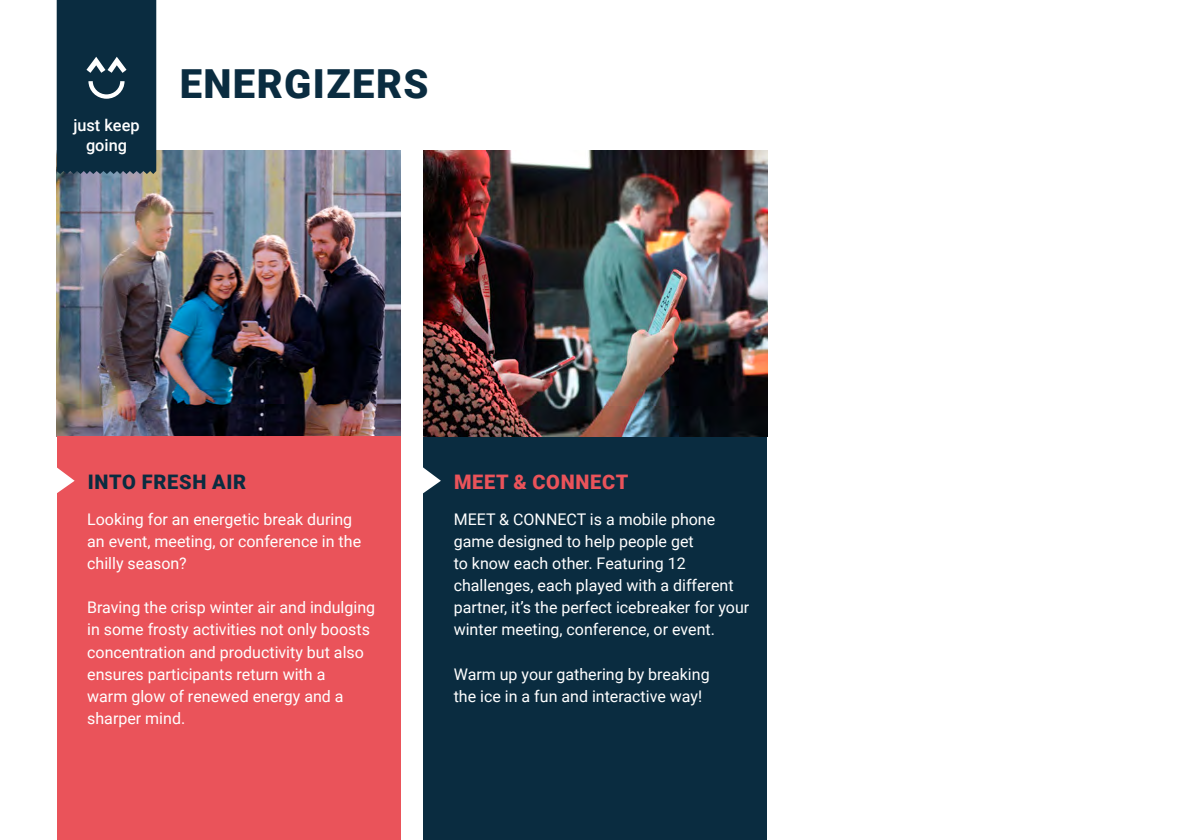
<style>
.page{position:relative;width:1191px;height:840px;background:#fff}
.page>*{position:absolute;margin:0;border:0;box-sizing:border-box;transform-origin:0 0}
.t1{font:900 40px "Roboto";letter-spacing:.035em;color:#0a2c40}
.t2{font:900 20px "Roboto";letter-spacing:.035em;color:#0a2c40}
.t3{font:900 20px "Roboto";letter-spacing:.035em;color:#ea535a}
.t4{font:500 16.2px/19.6px "Roboto";color:#fff;text-align:center}
.t5{font:16px/22px "Roboto";color:#fff}
</style>
<div class="page">
<img style="left:57px;top:150px;width:344px;height:286px">
<div style="left:57px;top:436px;width:344px;height:403px;background:#ea535a"></div>
<div style="left:423px;top:436px;width:344px;height:403px;background:#0a2c40"></div>
<svg style="left:57px;top:467px;width:18px;height:26px"></svg>
<svg style="left:423px;top:467px;width:18px;height:26px"></svg>
<div style="left:57px;top:0;width:99px;height:174px;background:#0a2c40"></div>
<img style="left:423px;top:150px;width:344px;height:286px">
<p class="t4" style="left:73px;top:115px;width:68px">just keep going</p>
<h1 class="t1" style="left:180px;top:56px;width:250px">ENERGIZERS</h1>
<p class="t2" style="left:88px;top:467px;width:160px">INTO FRESH AIR</p>
<p class="t3" style="left:454px;top:467px;width:176px">MEET &amp; CONNECT</p>
<p class="t5" style="left:87px;top:507px;width:275px">Looking for an energetic break during an event, meeting, or conference in the chilly season?</p>
<p class="t5" style="left:87px;top:595px;width:289px">Braving the crisp winter air and indulging in some frosty activities not only boosts concentration and productivity but also ensures participants return with a<br>warm glow of renewed energy and a sharper mind.</p>
<p class="t5" style="left:454px;top:507px;width:297px">MEET &amp; CONNECT is a mobile phone game designed to help people get<br>to know each other. Featuring 12 challenges, each played with a different partner, it’s the perfect icebreaker for your winter meeting, conference, or event.</p>
<p class="t5" style="left:454px;top:661px;width:257px">Warm up your gathering by breaking the ice in a fun and interactive way!</p>
</div>
